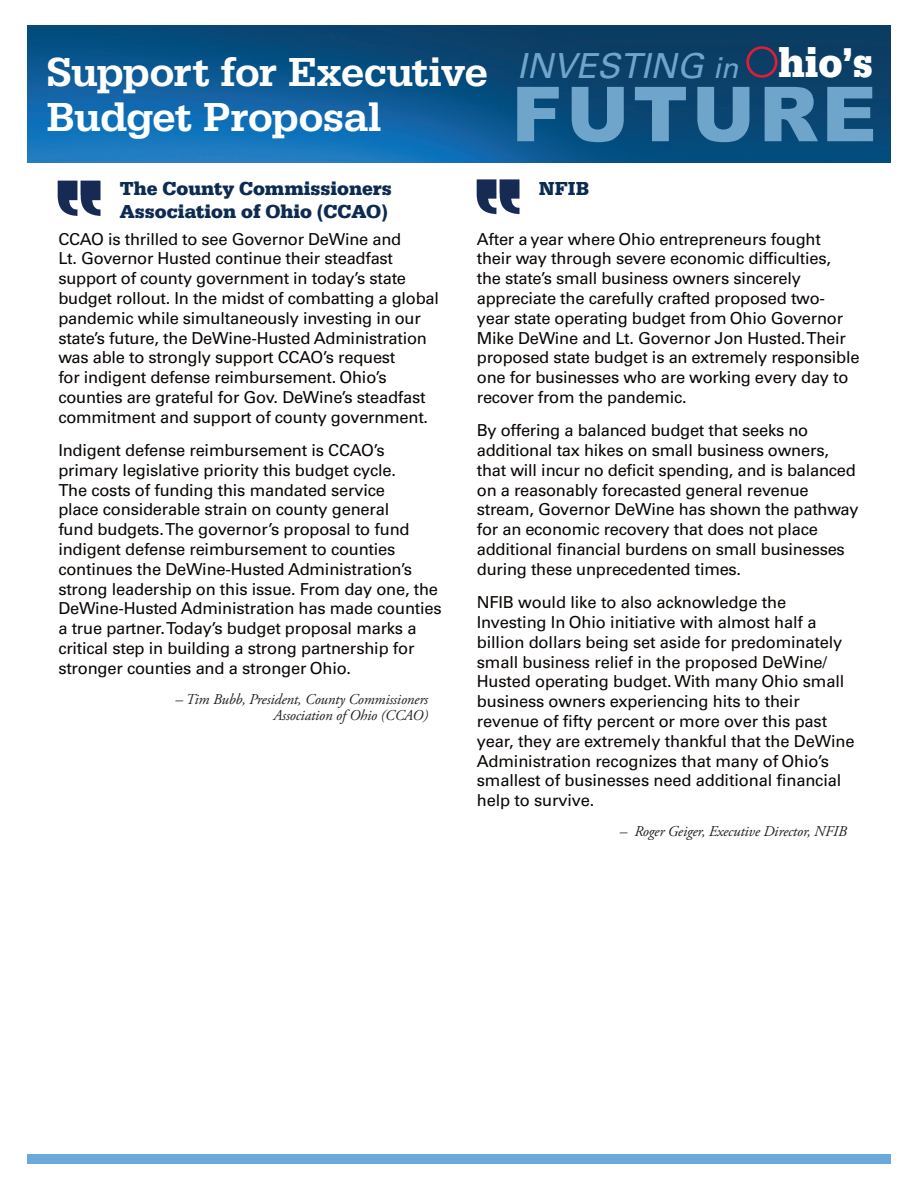
<style>
.page{position:relative;width:918px;height:1188px;background:#fff}
.page>*{position:absolute;margin:0;border:0;box-sizing:border-box;transform-origin:0 0}
.t1{font:900 75.9px "Arial";letter-spacing:.05em;color:#6fa4cb}
.t2{font:500 42px/45px "Serifa";letter-spacing:-.005em;color:#fff}
.t3{font:italic 34.5px "Univers LT Pro 55";color:#6fa4cb}
.t4{font:700 19.5px/23.4px "Serifa";color:#0d2b51}
.t5{font:16.5px/19.8px "Univers LT Pro 55 Roman";letter-spacing:-.015em;color:#0a0604}
.t6{font:italic 15px/16.5px "Adobe Garamond Pro";letter-spacing:-.01em;color:#231f20;text-align:right}
.s1{font-size:28.8px}
.s2{font-family:"Serifa";font-weight:700;font-style:normal;font-size:43.2px;color:#fff}
</style>
<div class="page">
<img style="left:27px;top:25px;width:864px;height:138px">
<div style="left:27px;top:1154px;width:864px;height:10px;background:#6ca9db"></div>
<svg style="left:746px;top:46px;width:32px;height:32px"></svg>
<img style="left:57px;top:180px;width:44px;height:36px">
<img style="left:476px;top:179px;width:44px;height:36px">
<h2 class="t2" style="left:46px;top:49px;width:443px">Support for Executive<br>Budget Proposal</h2>
<h3 class="t3" style="left:517px;top:45px;width:357px">INVESTING <span class="s1">in</span> <span class="s2">hio’s</span></h3>
<h1 class="t1" style="left:512px;top:59px;width:366px">FUTURE</h1>
<p class="t4" style="left:120px;top:176px;width:274px">The County Commissioners<br>Association of Ohio (CCAO)</p>
<p class="t5" style="left:58px;top:229px;width:382px">CCAO is thrilled to see Governor DeWine and<br>Lt. Governor Husted continue their steadfast support of county government in today’s state budget rollout. In the midst of combatting a global pandemic while simultaneously investing in our state’s future, the DeWine-Husted Administration was able to strongly support CCAO’s request<br>for indigent defense reimbursement. Ohio’s counties are grateful for Gov. DeWine’s steadfast commitment and support of county government.</p>
<p class="t5" style="left:58px;top:440px;width:385px">Indigent defense reimbursement is CCAO’s primary legislative priority this budget cycle.<br>The costs of funding this mandated service<br>place considerable strain on county general<br>fund budgets. The governor’s proposal to fund indigent defense reimbursement to counties continues the DeWine-Husted Administration’s strong leadership on this issue. From day one, the DeWine-Husted Administration has made counties a true partner. Today’s budget proposal marks a critical step in building a strong partnership for stronger counties and a stronger Ohio.</p>
<p class="t6" style="left:176px;top:691px;width:254px">– Tim Bubb, President, County Commissioners<br>Association of Ohio (CCAO)</p>
<p class="t4" style="left:539px;top:176px;width:52px">NFIB</p>
<p class="t5" style="left:477px;top:229px;width:384px">After a year where Ohio entrepreneurs fought their way through severe economic difficulties,<br>the state’s small business owners sincerely appreciate the carefully crafted proposed two&shy;year state operating budget from Ohio Governor Mike DeWine and Lt. Governor Jon Husted. Their proposed state budget is an extremely responsible one for businesses who are working every day to recover from the pandemic.</p>
<p class="t5" style="left:477px;top:421px;width:383px">By offering a balanced budget that seeks no additional tax hikes on small business owners, that will incur no deficit spending, and is balanced on a reasonably forecasted general revenue stream, Governor DeWine has shown the pathway for an economic recovery that does not place additional financial burdens on small businesses during these unprecedented times.</p>
<p class="t5" style="left:477px;top:592px;width:379px">NFIB would like to also acknowledge the Investing In Ohio initiative with almost half a billion dollars being set aside for predominately small business relief in the proposed DeWine/ Husted operating budget. With many Ohio small business owners experiencing hits to their revenue of fifty percent or more over this past year, they are extremely thankful that the DeWine Administration recognizes that many of Ohio’s smallest of businesses need additional financial help to survive.</p>
<p class="t6" style="left:620px;top:824px;width:228px">– Roger Geiger, Executive Director, NFIB</p>
</div>
